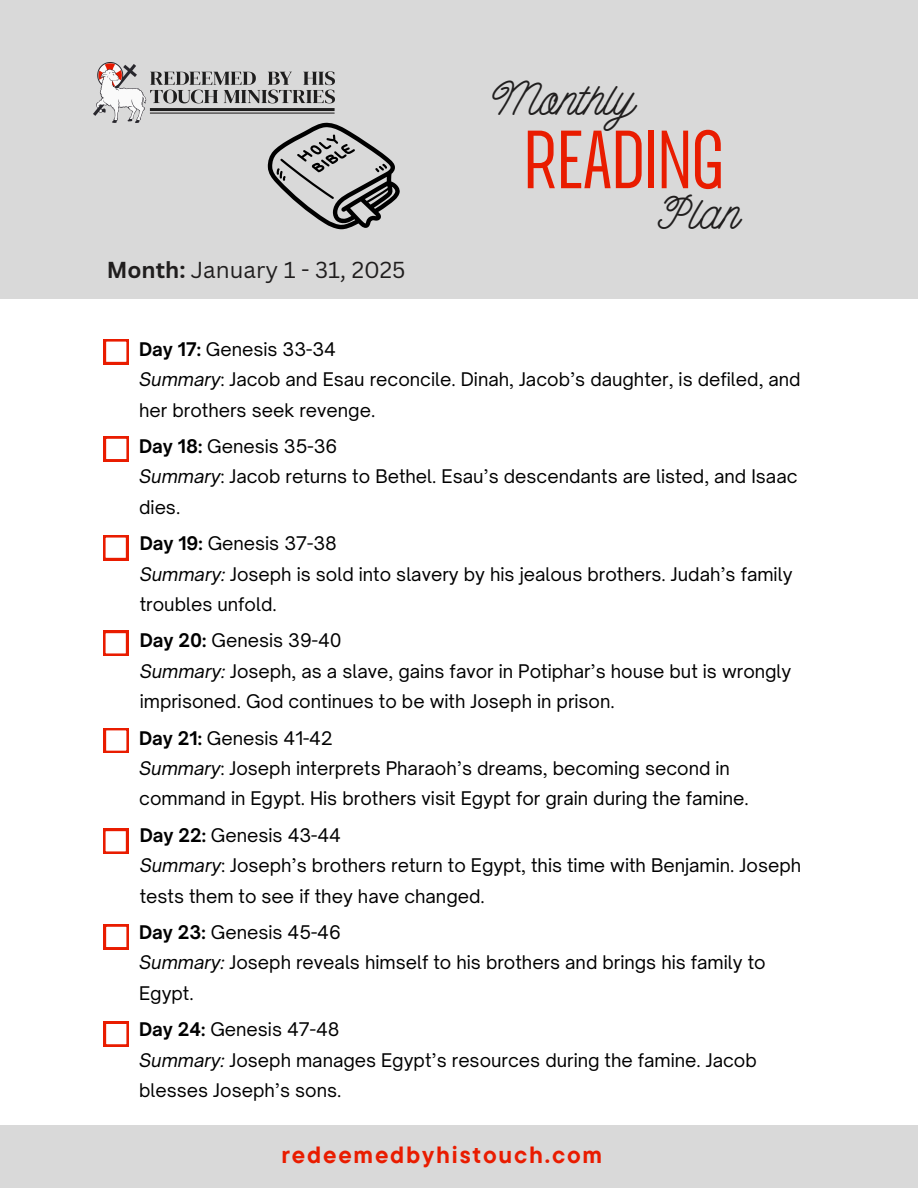
<style>
.page{position:relative;width:918px;height:1188px;background:#fff}
.page>*{position:absolute;margin:0;border:0;box-sizing:border-box;transform-origin:0 0}
.t1{font:72px "TS Damassans";color:#e91c00}
.t2{font:48px "Badhorse Script";color:#201e1e}
.t3{font:700 23.4px "TT Commons Pro";letter-spacing:.08em;color:#e91c00}
.t4{font:22.5px "Canva Sans";color:#201e1e}
.t5{font:18px/30.3px "Open Sauce One";color:#000}
.s1{font-weight:700}
.s2{font-style:italic}
</style>
<div class="page">
<div style="left:0;top:1125px;width:918px;height:63px;background:#d9d9d9"></div>
<svg style="left:104px;top:339px;width:25px;height:25px"></svg>
<div style="left:0;top:0;width:918px;height:298px;background:#d9d9d9"></div>
<img style="left:93px;top:63px;width:241px;height:59px">
<svg style="left:268px;top:122px;width:132px;height:107px"></svg>
<svg style="left:104px;top:437px;width:25px;height:24px"></svg>
<svg style="left:103px;top:535px;width:25px;height:25px"></svg>
<svg style="left:103px;top:631px;width:25px;height:25px"></svg>
<svg style="left:104px;top:728px;width:25px;height:25px"></svg>
<svg style="left:103px;top:829px;width:25px;height:25px"></svg>
<svg style="left:104px;top:925px;width:25px;height:24px"></svg>
<svg style="left:104px;top:1022px;width:25px;height:24px"></svg>
<p class="t4" style="left:107px;top:254px;width:300px"><span class="s1">Month:</span> January 1 - 31, 2025</p>
<h4 class="t2" style="left:484px;top:67px;width:148px">Monthly</h4>
<h1 class="t1" style="left:524px;top:109px;width:201px">READING</h1>
<h2 class="t2" style="left:653px;top:181px;width:85px">Plan</h2>
<p class="t5" style="left:139px;top:334px;width:198px"><span class="s1">Day 17:</span> Genesis 33-34</p>
<p class="t5" style="left:139px;top:364px;width:663px"><span class="s2">Summary</span>: Jacob and Esau reconcile. Dinah, Jacob’s daughter, is defiled, and her brothers seek revenge.</p>
<p class="t5" style="left:139px;top:431px;width:200px"><span class="s1">Day 18:</span> Genesis 35-36</p>
<p class="t5" style="left:139px;top:461px;width:660px"><span class="s2">Summary</span>: Jacob returns to Bethel. Esau’s descendants are listed, and Isaac dies.</p>
<p class="t5" style="left:140px;top:528px;width:199px"><span class="s1">Day 19:</span> Genesis 37-38</p>
<p class="t5" style="left:140px;top:559px;width:654px"><span class="s2">Summary:</span> Joseph is sold into slavery by his jealous brothers. Judah’s family troubles unfold.</p>
<p class="t5" style="left:140px;top:625px;width:204px"><span class="s1">Day 20:</span> Genesis 39-40</p>
<p class="t5" style="left:140px;top:656px;width:653px"><span class="s2">Summary:</span> Joseph, as a slave, gains favor in Potiphar’s house but is wrongly imprisoned. God continues to be with Joseph in prison.</p>
<p class="t5" style="left:139px;top:723px;width:195px"><span class="s1">Day 21:</span> Genesis 41-42</p>
<p class="t5" style="left:139px;top:753px;width:611px"><span class="s2">Summary</span>: Joseph interprets Pharaoh’s dreams, becoming second in command in Egypt. His brothers visit Egypt for grain during the famine.</p>
<p class="t5" style="left:140px;top:820px;width:203px"><span class="s1">Day 22:</span> Genesis 43-44</p>
<p class="t5" style="left:140px;top:850px;width:663px"><span class="s2">Summary</span>: Joseph’s brothers return to Egypt, this time with Benjamin. Joseph tests them to see if they have changed.</p>
<p class="t5" style="left:139px;top:917px;width:203px"><span class="s1">Day 23:</span> Genesis 45-46</p>
<p class="t5" style="left:139px;top:947px;width:628px"><span class="s2">Summary:</span> Joseph reveals himself to his brothers and brings his family to<br>Egypt.</p>
<p class="t5" style="left:139px;top:1014px;width:202px"><span class="s1">Day 24:</span> Genesis 47-48</p>
<p class="t5" style="left:139px;top:1045px;width:619px"><span class="s2">Summary:</span> Joseph manages Egypt’s resources during the famine. Jacob blesses Joseph’s sons.</p>
<h2 class="t3" style="left:281px;top:1139px;width:322px">redeemedbyhistouch.com</h2>
</div>
